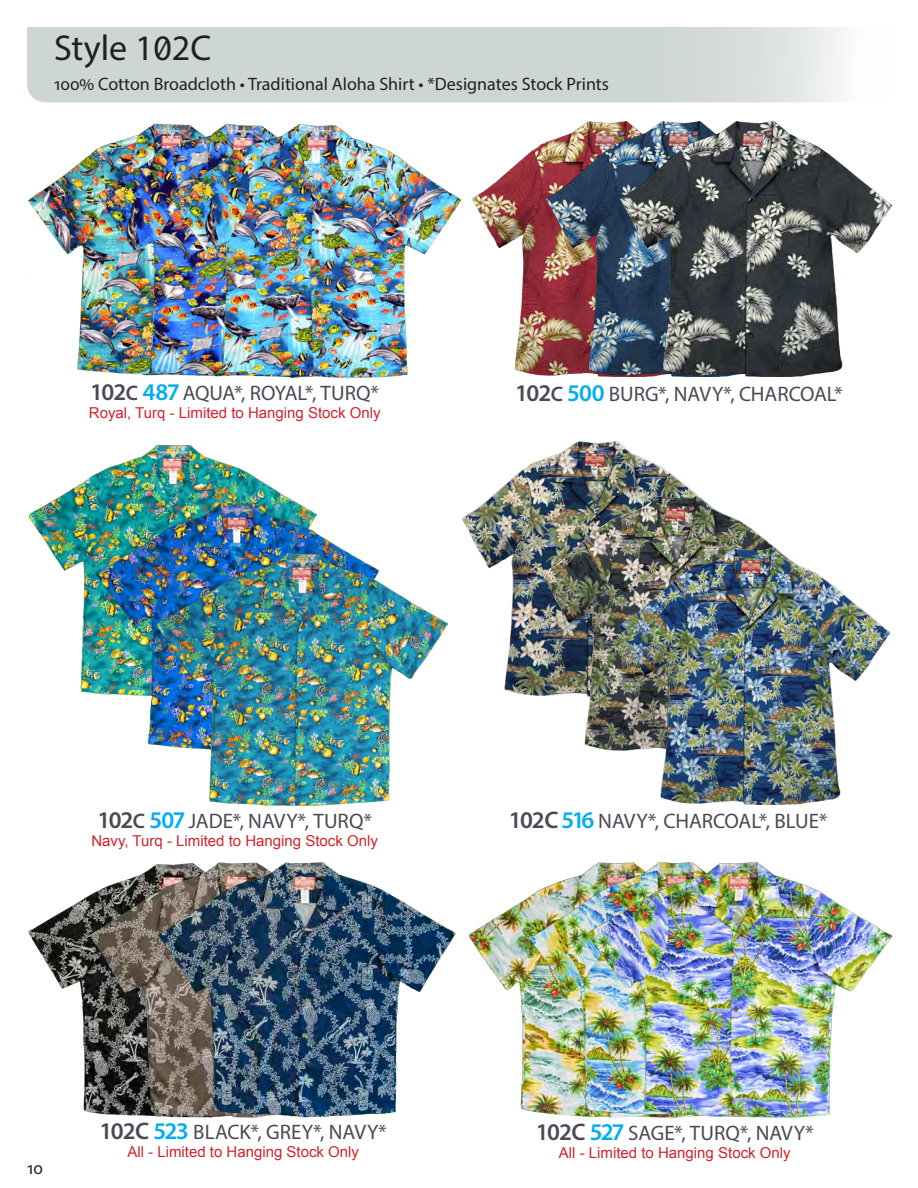
<style>
.page{position:relative;width:918px;height:1188px;background:#fff}
.page>*{position:absolute;margin:0;border:0;box-sizing:border-box;transform-origin:0 0}
.t1{font:36px "Myriad Pro";color:#231f20}
.t2{font:21px "Myriad Pro";letter-spacing:-.005em;color:#4e4855}
.t3{font:18px "Myriad Pro";color:#231f20}
.t4{font:15px "Arial";color:#d2232a}
.s1{font-weight:600;font-size:24px}
.s2{font-weight:600}
.s3{font-weight:600;font-size:24px;color:#00aeef}
</style>
<div class="page">
<svg style="left:27px;top:27px;width:817px;height:75px;background:#d1d8d7"></svg>
<img style="left:472px;top:142px;width:74px;height:234px">
<img style="left:28px;top:121px;width:160px;height:251px">
<img style="left:546px;top:121px;width:74px;height:256px">
<img style="left:96px;top:123px;width:74px;height:253px">
<img style="left:620px;top:121px;width:272px;height:256px">
<img style="left:170px;top:123px;width:292px;height:255px">
<img style="left:28px;top:445px;width:261px;height:249px">
<img style="left:95px;top:498px;width:250px;height:247px">
<img style="left:156px;top:551px;width:292px;height:255px">
<img style="left:462px;top:441px;width:237px;height:255px">
<img style="left:542px;top:497px;width:235px;height:254px">
<img style="left:618px;top:549px;width:272px;height:255px">
<img style="left:28px;top:895px;width:62px;height:218px">
<img style="left:468px;top:897px;width:61px;height:214px">
<img style="left:90px;top:864px;width:68px;height:253px">
<img style="left:529px;top:870px;width:59px;height:247px">
<img style="left:158px;top:862px;width:297px;height:256px">
<img style="left:588px;top:862px;width:304px;height:256px">
<h1 class="t1" style="left:54px;top:26px;width:159px">Style 102C</h1>
<p class="t3" style="left:54px;top:72px;width:557px">100% Cotton Broadcloth • Traditional Aloha Shirt • *Designates Stock Prints</p>
<p class="t2" style="left:90px;top:380px;width:291px"><span class="s1">102</span><span class="s2">C</span> <span class="s3">487</span> AQUA*, ROYAL*, TURQ*</p>
<p class="t2" style="left:515px;top:381px;width:329px"><span class="s1">102</span><span class="s2">C</span> <span class="s3">500</span> BURG*, NAVY*, CHARCOAL*</p>
<p class="t4" style="left:89px;top:403px;width:293px">Royal, Turq - Limited to Hanging Stock Only</p>
<p class="t2" style="left:97px;top:808px;width:276px"><span class="s1">102</span><span class="s2">C</span> <span class="s3">507</span> JADE*, NAVY*, TURQ*</p>
<p class="t4" style="left:91px;top:831px;width:288px">Navy, Turq - Limited to Hanging Stock Only</p>
<p class="t3" style="left:27px;top:1157px;width:18px">10</p>
<p class="t2" style="left:100px;top:1119px;width:289px"><span class="s1">102C</span> <span class="s3">523</span> BLACK*, GREY*, NAVY*</p>
<p class="t4" style="left:127px;top:1142px;width:233px">All - Limited to Hanging Stock Only</p>
<p class="t2" style="left:509px;top:808px;width:320px"><span class="s1">102C</span> <span class="s3">516</span> NAVY*, CHARCOAL*, BLUE*</p>
<p class="t2" style="left:536px;top:1120px;width:279px"><span class="s1">102C</span> <span class="s3">527</span> SAGE*, TURQ*, NAVY*</p>
<p class="t4" style="left:559px;top:1142px;width:233px">All - Limited to Hanging Stock Only</p>
</div>
